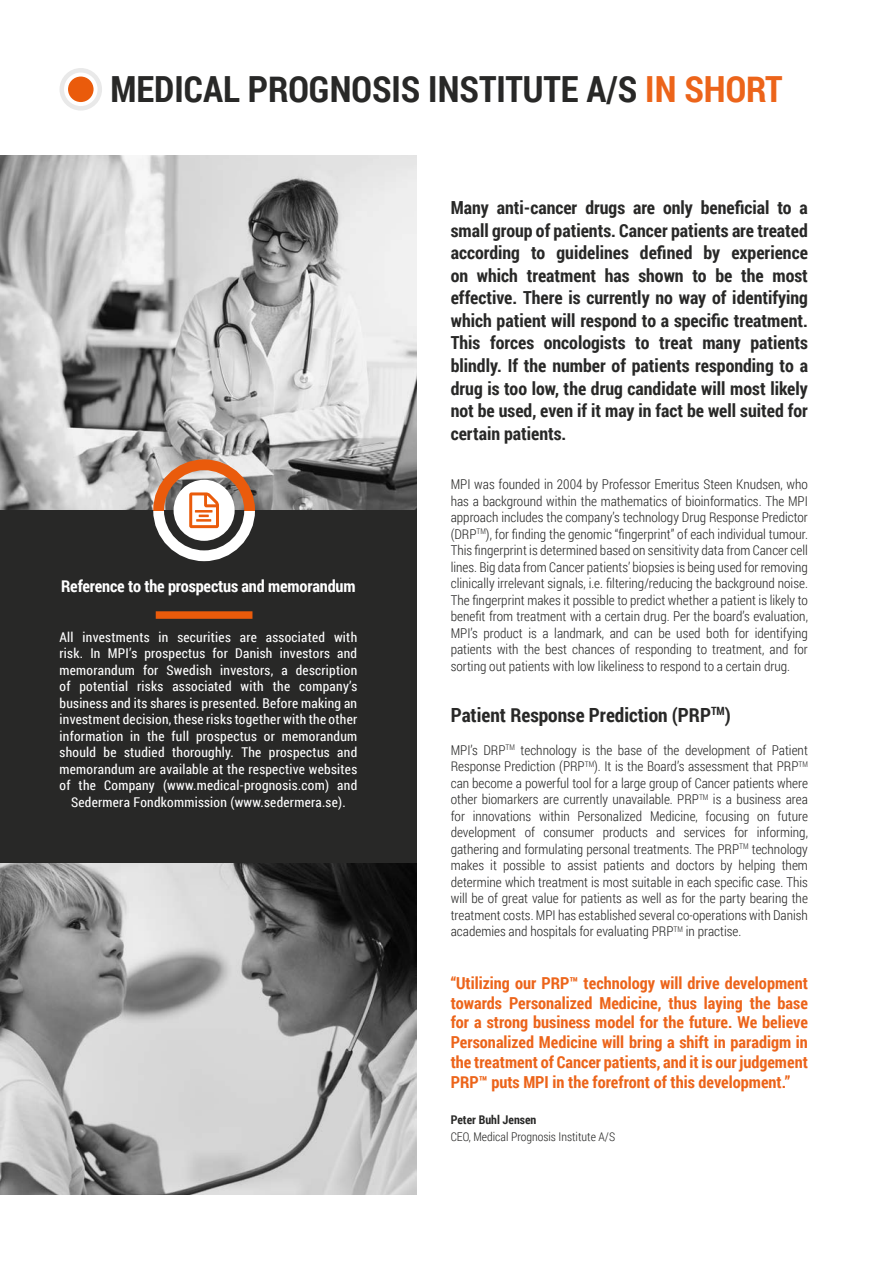
<style>
.page{position:relative;width:893px;height:1263px;background:#fff}
.page>*{position:absolute;margin:0;border:0;box-sizing:border-box;transform-origin:0 0}
.t1{font:700 36px "Roboto Condensed";color:#282827}
.t2{font:700 19.5px "Roboto Condensed";color:#282827}
.t3{font:700 18px/22.5px "Roboto Condensed";color:#282827;text-align:justify}
.t4{font:700 16.5px/19.8px "Roboto Condensed";color:#ec641a;text-align:justify}
.t5{font:700 16.5px "Roboto Condensed";letter-spacing:-.01em;color:#fff}
.t6{font:300 13.5px/16.5px "Roboto Condensed";color:#282827;text-align:justify}
.t7{font:13.5px/16.5px "Roboto Condensed";letter-spacing:.02em;color:#fff;text-align:center}
.t8{font:300 12px "Roboto Condensed";color:#282827}
.t9{font:700 12px "Roboto Condensed";color:#282827}
.s1{color:#ec641a}
</style>
<div class="page">
<img style="left:0;top:155px;width:417px;height:355px">
<div style="left:0;top:510px;width:417px;height:353px;background:#282827"></div>
<div style="left:68px;top:77px;width:26px;height:25px;background:#ea5b0b;border-radius:50%"></div>
<div style="left:60px;top:68px;width:42px;height:43px;border:4px solid #e9e9e9;border-radius:50%"></div>
<div style="left:153px;top:459px;width:102px;height:102px;border:11px solid #fff;border-radius:50%"></div>
<div style="left:156px;top:611px;width:96px;height:8px;background:#ea5b0b"></div>
<div style="left:174px;top:480px;width:61px;height:61px;background:#fff;border-radius:50%"></div>
<img style="left:0;top:863px;width:417px;height:332px">
<svg style="left:189px;top:492px;width:30px;height:36px"></svg>
<h1 class="t1" style="left:111px;top:63px;width:674px">MEDICAL PROGNOSIS INSTITUTE A/S <span class="s1">IN SHORT</span></h1>
<p class="t5" style="left:61px;top:575px;width:296px">Reference to the prospectus and memorandum</p>
<p class="t7" style="left:60px;top:628px;width:299px">All investments in securities are associated with risk. In MPI’s prospectus for Danish investors and memorandum for Swedish investors, a description of potential risks associated with the company’s business and its shares is presented. Before making an investment decision, these risks together with the other information in the full prospectus or memorandum should be studied thoroughly. The prospectus and memorandum are available at the respective websites of the Company (www.medical-prognosis.com) and Sedermera Fondkommission (www.sedermera.se).</p>
<p class="t3" style="left:451px;top:196px;width:359px">Many anti-cancer drugs are only beneficial to a small group of patients. Cancer patients are treated according to guidelines defined by experience on which treatment has shown to be the most effective. There is currently no way of identifying which patient will respond to a specific treatment.<br>This forces oncologists to treat many patients blindly. If the number of patients responding to a drug is too low, the drug candidate will most likely not be used, even if it may in fact be well suited for certain patients.</p>
<p class="t6" style="left:451px;top:475px;width:359px">MPI was founded in 2004 by Professor Emeritus Steen Knudsen, who has a background within the mathematics of bioinformatics. The MPI approach includes the company’s technology Drug Response Predictor (DRP<sup>TM</sup>), for finding the genomic “fingerprint” of each individual tumour.<br>This fingerprint is determined based on sensitivity data from Cancer cell lines. Big data from Cancer patients’ biopsies is being used for removing clinically irrelevant signals, i.e. filtering/reducing the background noise.<br>The fingerprint makes it possible to predict whether a patient is likely to benefit from treatment with a certain drug. Per the board’s evaluation, MPI’s product is a landmark, and can be used both for identifying patients with the best chances of responding to treatment, and for sorting out patients with low likeliness to respond to a certain drug.</p>
<h2 class="t2" style="left:451px;top:701px;width:282px">Patient Response Prediction (PRP<sup>TM</sup>)</h2>
<p class="t6" style="left:451px;top:741px;width:359px">MPI’s DRP<sup>TM</sup> technology is the base of the development of Patient Response Prediction (PRP<sup>TM</sup>). It is the Board’s assessment that PRP<sup>TM </sup>can become a powerful tool for a large group of Cancer patients where other biomarkers are currently unavailable. PRP<sup>TM</sup> is a business area for innovations within Personalized Medicine, focusing on future development of consumer products and services for informing, gathering and formulating personal treatments. The PRP<sup>TM</sup> technology makes it possible to assist patients and doctors by helping them determine which treatment is most suitable in each specific case. This will be of great value for patients as well as for the party bearing the treatment costs. MPI has established several co-operations with Danish academies and hospitals for evaluating PRP<sup>TM</sup> in practise.</p>
<p class="t4" style="left:451px;top:972px;width:359px">“Utilizing our PRP™ technology will drive development towards Personalized Medicine, thus laying the base for a strong business model for the future. We believe Personalized Medicine will bring a shift in paradigm in the treatment of Cancer patients, and it is our judgement PRP™ puts MPI in the forefront of this development.”</p>
<p class="t9" style="left:451px;top:1111px;width:87px">Peter Buhl Jensen</p>
<p class="t8" style="left:451px;top:1128px;width:166px">CEO, Medical Prognosis Institute A/S</p>
</div>
